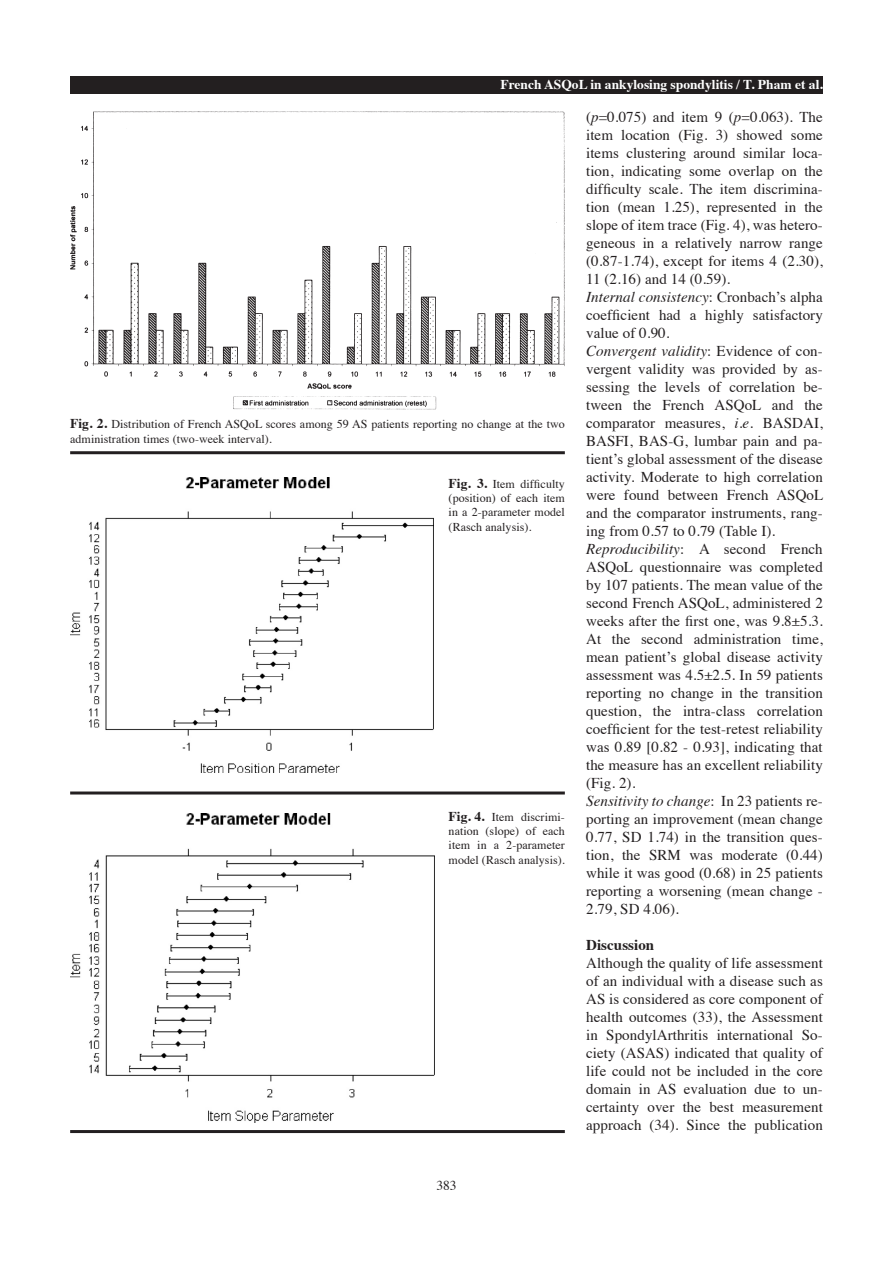
<style>
.page{position:relative;width:893px;height:1263px;background:#fff}
.page>*{position:absolute;margin:0;border:0;box-sizing:border-box;transform-origin:0 0}
.t1{font:15px/18px "Times";letter-spacing:.005em;color:#231f20}
.t2{font:700 15px "Times";letter-spacing:.005em;color:#231f20}
.t3{font:700 13.5px "Times";color:#fff}
.t4{font:13.5px "Times";color:#231f20}
.t5{font:12px/14.2px "Times";letter-spacing:.005em;color:#231f20;text-align:justify}
.s1{font-style:italic}
.s2{font-weight:700;font-size:13.5px}
</style>
<div class="page">
<div style="left:70px;top:77px;width:753px;height:17px;background:#231f20"></div>
<img style="left:70px;top:111px;width:495px;height:299px">
<hr style="left:70px;top:451px;width:495px;height:3px;background:#231f20">
<img style="left:70px;top:478px;width:364px;height:294px">
<img style="left:70px;top:814px;width:365px;height:308px">
<hr style="left:70px;top:791px;width:495px;height:3px;background:#231f20">
<hr style="left:70px;top:1130px;width:495px;height:3px;background:#231f20">
<p class="t3" style="left:501px;top:71px;width:324px">French ASQoL in ankylosing spondylitis / T. Pham et al.</p>
<p class="t1" style="left:586px;top:106px;width:239px">(<span class="s1">p</span>=0.075) and item 9 (<span class="s1">p</span>=0.063). The item location (Fig. 3) showed some items clustering around similar loca&shy;tion, indicating some overlap on the difficulty scale. The item discrimina&shy;tion (mean 1.25), represented in the slope of item trace (Fig. 4), was hetero&shy;geneous in a relatively narrow range (0.87-1.74), except for items 4 (2.30), 11 (2.16) and 14 (0.59).<br><span class="s1">Internal consistency</span>: Cronbach’s alpha coefficient had a highly satisfactory value of 0.90.<br><span class="s1">Convergent validity</span>: Evidence of con&shy;vergent validity was provided by as&shy;sessing the levels of correlation be&shy;tween the French ASQoL and the comparator measures, <span class="s1">i.e</span>. BASDAI, BASFI, BAS-G, lumbar pain and pa&shy;tient’s global assessment of the disease activity. Moderate to high correlation were found between French ASQoL and the comparator instruments, rang&shy;ing from 0.57 to 0.79 (Table I).<br><span class="s1">Reproducibility</span>: A second French ASQoL questionnaire was completed by 107 patients. The mean value of the second French ASQoL, administered 2 weeks after the first one, was 9.8±5.3.<br>At the second administration time, mean patient’s global disease activity assessment was 4.5±2.5. In 59 patients reporting no change in the transition question, the intra-class correlation coefficient for the test-retest reliability was 0.89 [0.82 - 0.93], indicating that the measure has an excellent reliability (Fig. 2).<br><span class="s1">Sensitivity to change</span>: In 23 patients re&shy;porting an improvement (mean change 0.77, SD 1.74) in the transition ques&shy;tion, the SRM was moderate (0.44) while it was good (0.68) in 25 patients reporting a worsening (mean change - 2.79, SD 4.06).</p>
<p class="t2" style="left:586px;top:930px;width:70px">Discussion</p>
<p class="t1" style="left:586px;top:952px;width:238px;text-align:justify">Although the quality of life assessment of an individual with a disease such as AS is considered as core component of health outcomes (33), the Assessment in SpondylArthritis international So&shy;ciety (ASAS) indicated that quality of life could not be included in the core domain in AS evaluation due to un&shy;certainty over the best measurement approach (34). Since the publication</p>
<p class="t5" style="left:70px;top:416px;width:496px"><span class="s2">Fig. 2.</span> Distribution of French ASQoL scores among 59 AS patients reporting no change at the two administration times (two-week interval).</p>
<p class="t5" style="left:449px;top:476px;width:118px"><span class="s2">Fig. 3.</span> Item difficulty (position) of each item in a 2-parameter model (Rasch analysis).</p>
<p class="t5" style="left:449px;top:809px;width:118px"><span class="s2">Fig. 4.</span> Item discrimi&shy;nation (slope) of each item in a 2-parameter model (Rasch analysis).</p>
<p class="t4" style="left:436px;top:1173px;width:22px">383</p>
</div>
